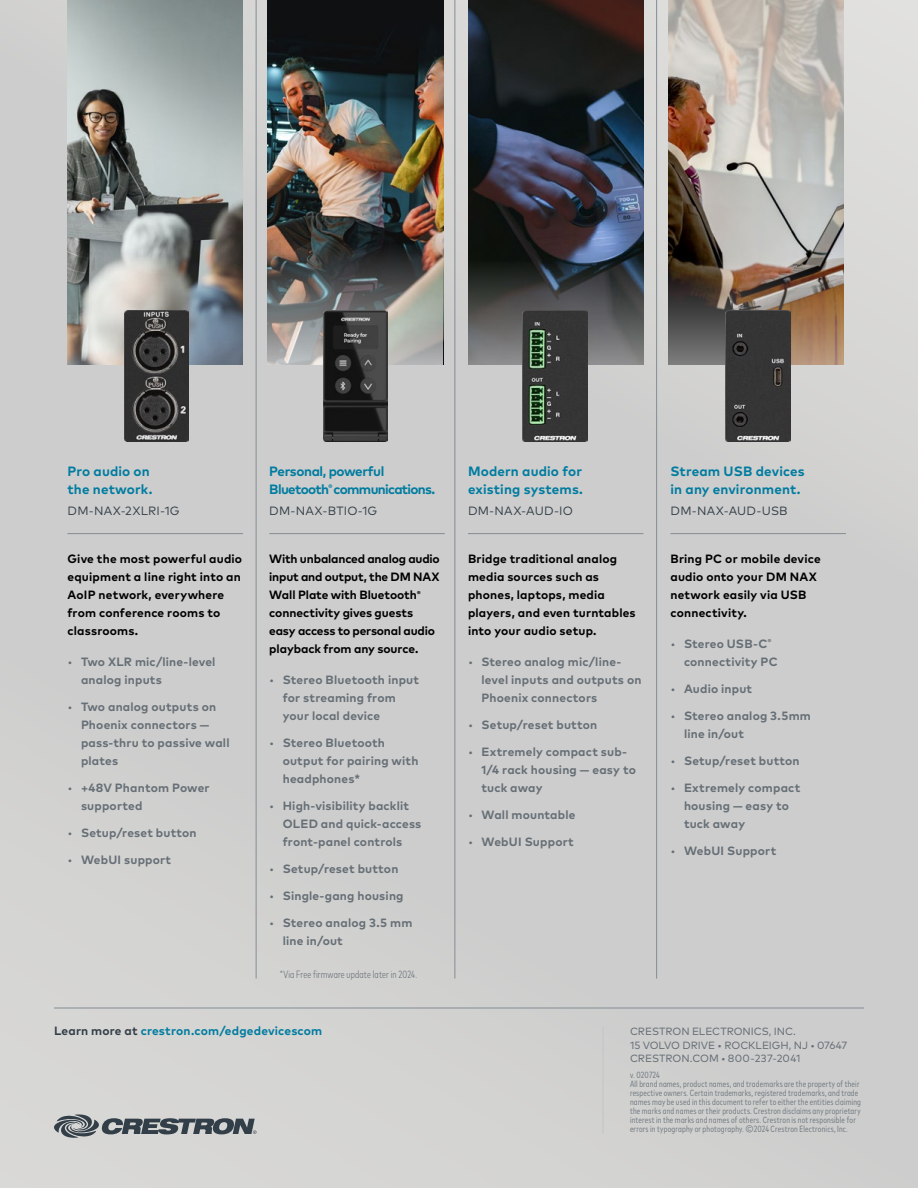
<style>
.page{position:relative;width:918px;height:1188px;background:#cdcdcd}
.page>*{position:absolute;margin:0;border:0;box-sizing:border-box;transform-origin:0 0}
.t1{font:700 13.5px/18px "Mark Pro";letter-spacing:.005em;color:#007ca0}
.t2{font:700 13.5px/18px "Mark Pro";letter-spacing:-.045em;color:#007ca0}
.t3{font:700 12px/18px "Mark Pro";letter-spacing:.015em;color:#666f76}
.t4{font:700 12px/18px "Mark Pro";letter-spacing:.01em;color:#000}
.t5{font:700 12px/18px "Mark Pro";letter-spacing:-.01em;color:#000}
.t6{font:12px "Mark Pro";letter-spacing:.02em;color:#333f48}
.t7{font:700 12px "Mark Pro";letter-spacing:.015em;color:#007ca0}
.t8{font:10.5px/13.5px "Mark Pro";color:#666f76}
.t9{font:300 condensed 10.5px "Mark Pro";letter-spacing:.015em;color:#666f76}
.t10{font:condensed 9px/9px "Mark Pro";letter-spacing:.02em;color:#70797f}
.s1{font-weight:400}
.s2{color:#333f48}
</style>
<div class="page">
<img style="left:68px;top:0;width:175px;height:258px">
<img style="left:268px;top:0;width:175px;height:243px">
<img style="left:468px;top:0;width:176px;height:258px">
<img style="left:268px;top:243px;width:175px;height:121px">
<hr style="left:256px;top:0;width:1px;height:979px;background:#848d94">
<hr style="left:454px;top:0;width:1px;height:979px;background:#848d94">
<hr style="left:656px;top:0;width:1px;height:979px;background:#848d94">
<svg style="left:68px;top:258px;width:175px;height:106px;background:#9b9d9d"></svg>
<svg style="left:468px;top:258px;width:176px;height:106px;background:#4c4f51"></svg>
<img style="left:124px;top:310px;width:65px;height:132px">
<img style="left:323px;top:310px;width:65px;height:132px">
<img style="left:523px;top:310px;width:64px;height:132px">
<hr style="left:68px;top:533px;width:175px;height:1px;background:#848d94">
<hr style="left:269px;top:533px;width:176px;height:1px;background:#848d94">
<hr style="left:468px;top:533px;width:176px;height:1px;background:#848d94">
<hr style="left:670px;top:533px;width:176px;height:1px;background:#848d94">
<img style="left:668px;top:0;width:176px;height:258px">
<img style="left:668px;top:258px;width:176px;height:106px">
<img style="left:726px;top:310px;width:65px;height:132px">
<hr style="left:54px;top:1008px;width:810px;height:1px;background:#848d94">
<hr style="left:603px;top:1026px;width:1px;height:108px;background:#c1c6c8">
<svg style="left:51px;top:1114px;width:205px;height:24px"></svg>
<p class="t1" style="left:68px;top:461px;width:86px">Pro audio on the network.</p>
<p class="t6" style="left:68px;top:502px;width:114px">DM-NAX-2XLRI-1G</p>
<p class="t4" style="left:68px;top:549px;width:176px">Give the most powerful audio equipment a line right into an<br>AoIP network, everywhere from conference rooms to classrooms.</p>
<p class="t3" style="left:81px;top:652px;width:136px;text-indent:-14px"><span class="s1">•</span> Two XLR mic/line-level analog inputs</p>
<p class="t3" style="left:81px;top:697px;width:150px;text-indent:-14px"><span class="s1">•</span> Two analog outputs on<br>Phoenix connectors — pass-thru to passive wall plates</p>
<p class="t3" style="left:81px;top:778px;width:130px;text-indent:-14px"><span class="s1">•</span> +48V Phantom Power supported</p>
<p class="t3" style="left:68px;top:823px;width:131px"><span class="s1">•</span> Setup/reset button</p>
<p class="t3" style="left:68px;top:850px;width:105px"><span class="s1">•</span> WebUI support</p>
<p class="t2" style="left:269px;top:461px;width:168px">Personal, powerful<br>Bluetooth<sup>®</sup> communications.</p>
<p class="t6" style="left:269px;top:502px;width:110px">DM-NAX-BTIO-1G</p>
<p class="t5" style="left:269px;top:549px;width:172px">With unbalanced analog audio input and output, the DM NAX<br>Wall Plate with Bluetooth<sup>® </sup>connectivity gives guests easy access to personal audio playback from any source.</p>
<p class="t3" style="left:283px;top:670px;width:138px;text-indent:-14px"><span class="s1">•</span> Stereo Bluetooth input for streaming from your local device</p>
<p class="t3" style="left:283px;top:733px;width:137px;text-indent:-14px"><span class="s1">•</span> Stereo Bluetooth output for pairing with headphones*</p>
<p class="t3" style="left:283px;top:796px;width:140px;text-indent:-14px"><span class="s1">•</span> High-visibility backlit<br>OLED and quick-access front-panel controls</p>
<p class="t3" style="left:269px;top:859px;width:131px"><span class="s1">•</span> Setup/reset button</p>
<p class="t3" style="left:269px;top:886px;width:136px"><span class="s1">•</span> Single-gang housing</p>
<p class="t3" style="left:283px;top:913px;width:131px;text-indent:-14px"><span class="s1">•</span> Stereo analog 3.5 mm line in/out</p>
<p class="t9" style="left:280px;top:967px;width:139px">*Via Free firmware update later in 2024.</p>
<p class="t7" style="left:54px;top:1022px;width:270px"><span class="s2">Learn more at</span> crestron.com/edgedevicescom</p>
<p class="t1" style="left:468px;top:461px;width:117px">Modern audio for existing systems.</p>
<p class="t6" style="left:468px;top:502px;width:106px">DM-NAX-AUD-IO</p>
<p class="t4" style="left:468px;top:549px;width:169px">Bridge traditional analog media sources such as phones, laptops, media players, and even turntables into your audio setup.</p>
<p class="t3" style="left:482px;top:652px;width:162px;text-indent:-14px"><span class="s1">•</span> Stereo analog mic/line&shy;level inputs and outputs on<br>Phoenix connectors</p>
<p class="t3" style="left:468px;top:715px;width:131px"><span class="s1">•</span> Setup/reset button</p>
<p class="t3" style="left:482px;top:742px;width:156px;text-indent:-14px"><span class="s1">•</span> Extremely compact sub-<br>1/4 rack housing — easy to tuck away</p>
<p class="t3" style="left:468px;top:805px;width:109px"><span class="s1">•</span> Wall mountable</p>
<p class="t3" style="left:468px;top:832px;width:107px"><span class="s1">•</span> WebUI Support</p>
<p class="t1" style="left:670px;top:461px;width:136px">Stream USB devices in any environment.</p>
<p class="t6" style="left:670px;top:502px;width:119px">DM-NAX-AUD-USB</p>
<p class="t4" style="left:670px;top:549px;width:152px">Bring PC or mobile device audio onto your DM NAX network easily via USB connectivity.</p>
<p class="t3" style="left:684px;top:634px;width:95px;text-indent:-14px"><span class="s1">•</span> Stereo USB-C<sup>® </sup>connectivity PC</p>
<p class="t3" style="left:671px;top:679px;width:83px"><span class="s1">•</span> Audio input</p>
<p class="t3" style="left:684px;top:706px;width:128px;text-indent:-14px"><span class="s1">•</span> Stereo analog 3.5mm line in/out</p>
<p class="t3" style="left:671px;top:751px;width:131px"><span class="s1">•</span> Setup/reset button</p>
<p class="t3" style="left:684px;top:778px;width:118px;text-indent:-14px"><span class="s1">•</span> Extremely compact housing — easy to tuck away</p>
<p class="t3" style="left:671px;top:841px;width:107px"><span class="s1">•</span> WebUI Support</p>
<p class="t8" style="left:630px;top:1024px;width:219px">CRESTRON ELECTRONICS, INC.<br>15 VOLVO DRIVE • ROCKLEIGH, NJ • 07647<br>CRESTRON.COM • 800-237-2041</p>
<p class="t10" style="left:630px;top:1070px;width:233px">v. 020724<br>All brand names, product names, and trademarks are the property of their respective owners. Certain trademarks, registered trademarks, and trade names may be used in this document to refer to either the entities claiming the marks and names or their products. Crestron disclaims any proprietary interest in the marks and names of others. Crestron is not responsible for errors in typography or photography. ©2024 Crestron Electronics, Inc.</p>
</div>
